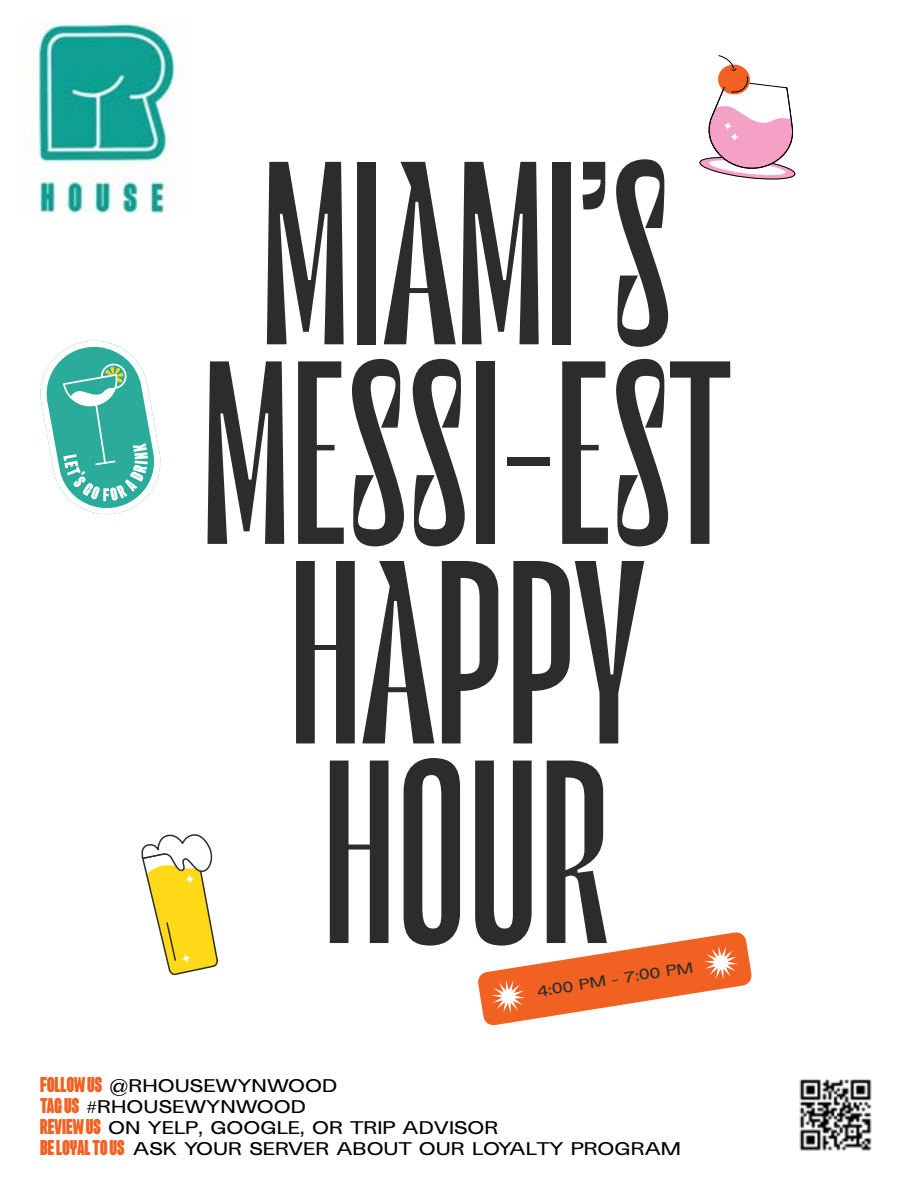
<style>
.page{position:relative;width:918px;height:1188px;background:#fff}
.page>*{position:absolute;margin:0;border:0;box-sizing:border-box;transform-origin:0 0}
.t1{font:225px/199.5px "Le Murmure";color:#2b2d2d;text-align:center}
.t2{font:16.5px/21px "Sporting Grotesque";color:#000}
.t3{font:13.5px "Sporting Grotesque";color:#2b2d2d}
.s1{font-family:"Bolden";font-size:19.5px;color:#f16122}
</style>
<div class="page">
<svg style="left:478px;top:932px;width:274px;height:94px"></svg>
<img style="left:799px;top:1079px;width:73px;height:72px">
<svg style="left:40px;top:340px;width:121px;height:175px"></svg>
<img style="left:37px;top:23px;width:142px;height:191px">
<svg style="left:699px;top:55px;width:97px;height:125px"></svg>
<svg style="left:141px;top:834px;width:77px;height:142px"></svg>
<h1 class="t1" style="left:201px;top:150px;width:532px">MIAMI’S<br>MESSI-EST<br>HAPPY<br>HOUR</h1>
<p class="t3" style="left:536px;top:984px;width:159px;rotate:-9deg">4:00 PM - 7:00 PM</p>
<p class="t2" style="left:40px;top:1076px;width:642px"><span class="s1">FOLLOW US</span> @RHOUSEWYNWOOD<br><span class="s1">TAG US</span> #RHOUSEWYNWOOD<br><span class="s1">REVIEW US</span> ON YELP, GOOGLE, OR TRIP ADVISOR<br><span class="s1">BE LOYAL TO US</span> ASK YOUR SERVER ABOUT OUR LOYALTY PROGRAM</p>
</div>
